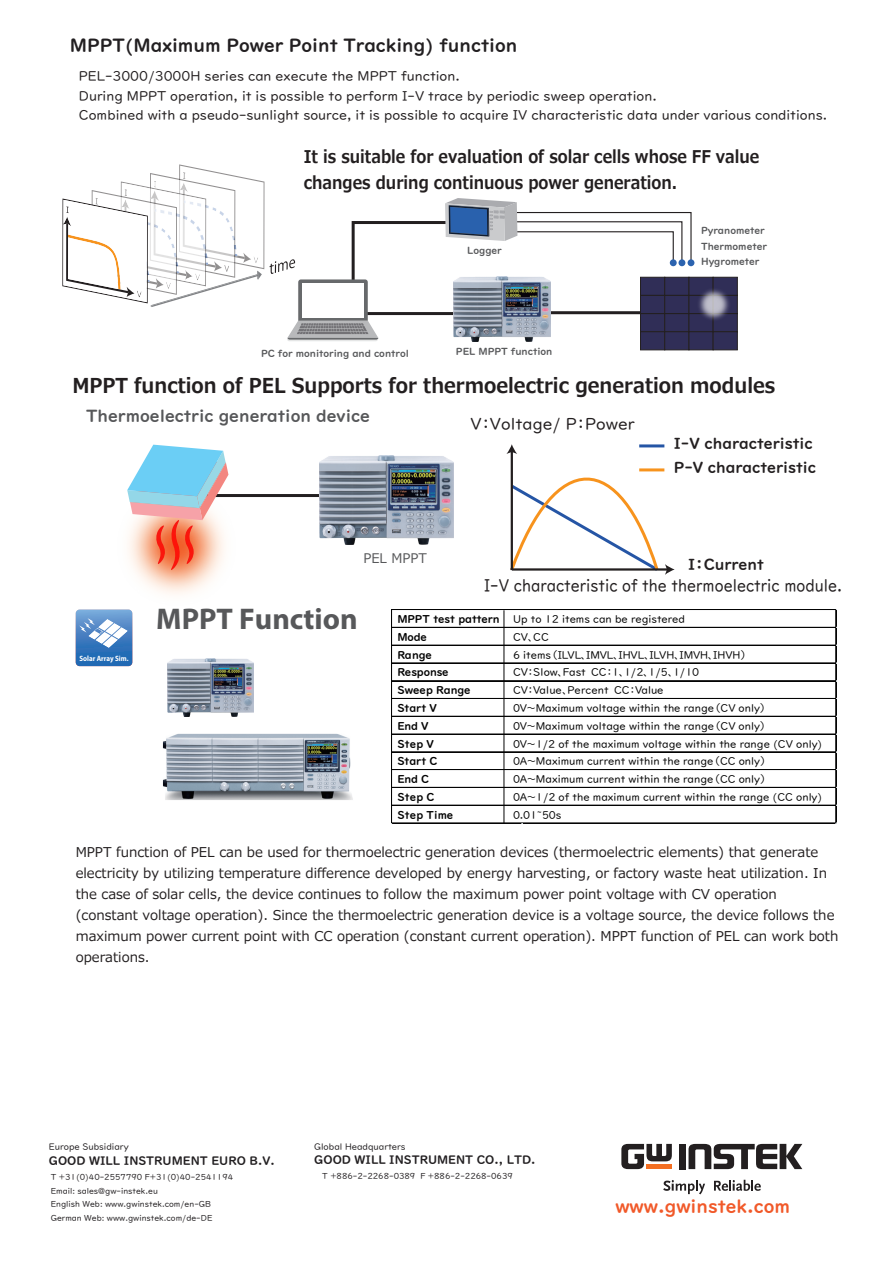
<style>
.page{position:relative;width:893px;height:1263px;background:#fff}
.page>*{position:absolute;margin:0;border:0;box-sizing:border-box;transform-origin:0 0}
.t1{font:700 30px "Myriad Pro";color:#57585a}
.t2{font:700 20.55px "Meiryo";color:#231f20;scale:.92 1}
.t3{font:18px "UD Digi Kyokasho NK B";color:#221f21}
.t4{font:18px "UD Digi Kyokasho NP B";color:#f15929}
.t5{font:700 17.55px/26.2px "Meiryo";color:#231f20;scale:.87 1}
.t6{font:17.55px "UD Digi Kyokasho NK R";color:#231f20;scale:.87 1}
.t7{font:16.5px "UD Digi Kyokasho NK B";color:#57585a}
.t8{font:16.5px "UD Digi Kyokasho NK R";color:#231f20}
.t9{font:15px/23.5px "UD Digi Kyokasho NK B";color:#231f20}
.t10{font:13.5px/21px "Meiryo";color:#231f20}
.t11{font:13.5px/19.5px "UD Digi Kyokasho NK R";color:#231f20}
.t12{font:13.35px "Meiryo";color:#57585a}
.t13{font:11.55px "UD Digi Kyokasho NP B";color:#221f21}
.t14{font:10.65px "UD Digi Kyokasho NK R";color:#030303}
.t15{font:10.65px "UD Digi Kyokasho NK B";color:#030303}
.t16{font:10.65px "UD Digi Kyokasho NK B";letter-spacing:.02em;color:#030303}
.t17{font:9.6px/15.6px "UD Digi Kyokasho NK B";color:#57585a}
.t18{font:9px "UD Digi Kyokasho NP R";color:#221f21}
.t19{font:8.25px/13.5px "UD Digi Kyokasho NP R";color:#221f21}
.t20{font:700 7.65px "Myriad Pro";color:#fff;scale:.9 1}
.s1{font-family:"UD Digi Kyokasho NK B"}
</style>
<div class="page">
<img style="left:163px;top:733px;width:190px;height:67px">
<hr style="left:207px;top:494px;width:133px;height:3px;background:#231f20">
<svg style="left:76px;top:609px;width:56px;height:57px;background:#568cc6"></svg>
<img style="left:319px;top:455px;width:134px;height:90px">
<img style="left:167px;top:659px;width:86px;height:58px">
<img style="left:92px;top:473px;width:137px;height:157px">
<hr style="left:392px;top:609px;width:444px;height:1px;background:#030303">
<hr style="left:392px;top:627px;width:444px;height:1px;background:#030303">
<hr style="left:392px;top:645px;width:444px;height:1px;background:#030303">
<hr style="left:392px;top:663px;width:444px;height:1px;background:#030303">
<hr style="left:392px;top:680px;width:444px;height:1px;background:#030303">
<hr style="left:392px;top:681px;width:444px;height:1px;background:#030303">
<hr style="left:392px;top:698px;width:444px;height:1px;background:#030303">
<hr style="left:392px;top:716px;width:444px;height:1px;background:#030303">
<hr style="left:392px;top:734px;width:444px;height:1px;background:#030303">
<hr style="left:392px;top:751px;width:444px;height:1px;background:#030303">
<hr style="left:392px;top:752px;width:444px;height:1px;background:#030303">
<hr style="left:392px;top:769px;width:444px;height:1px;background:#030303">
<hr style="left:392px;top:787px;width:444px;height:1px;background:#030303">
<hr style="left:392px;top:805px;width:444px;height:1px;background:#030303">
<hr style="left:392px;top:609px;width:1px;height:215px;background:#030303">
<hr style="left:392px;top:823px;width:444px;height:1px;background:#030303">
<hr style="left:835px;top:610px;width:1px;height:214px;background:#030303">
<hr style="left:836px;top:610px;width:1px;height:214px;background:#030303">
<svg style="left:503px;top:610px;width:20px;height:214px"></svg>
<svg style="left:506px;top:444px;width:169px;height:131px"></svg>
<svg style="left:62px;top:164px;width:202px;height:143px"></svg>
<div style="left:640px;top:331px;width:25px;height:19px;background:#302e57;border:1px solid #231f20"></div>
<img style="left:646px;top:260px;width:92px;height:91px">
<div style="left:688px;top:259px;width:6px;height:7px;background:#2c63af;border-radius:50%"></div>
<svg style="left:270px;top:198px;width:422px;height:143px"></svg>
<svg style="left:127px;top:445px;width:101px;height:125px"></svg>
<svg style="left:663px;top:1180px;width:42px;height:14px"></svg>
<svg style="left:714px;top:1180px;width:47px;height:11px"></svg>
<svg style="left:621px;top:1144px;width:51px;height:25px"></svg>
<div style="left:646px;top:1164px;width:26px;height:5px;background:#f36e21"></div>
<div style="left:679px;top:1144px;width:7px;height:25px;background:#231f20"></div>
<svg style="left:688px;top:1144px;width:114px;height:25px"></svg>
<h3 class="t3" style="left:70px;top:34px;width:449px">MPPT(Maximum Power Point Tracking) function</h3>
<p class="t11" style="left:79px;top:67px;width:750px">PEL-3000/3000H series can execute the MPPT function.<br>During MPPT operation, it is possible to perform I-V trace by periodic sweep operation.<br>Combined with a pseudo-sunlight source, it is possible to acquire IV characteristic data under various conditions.</p>
<p class="t5" style="left:304px;top:144px;width:525px">It is suitable for evaluation of solar cells whose FF value changes during continuous power generation.</p>
<p class="t17" style="left:467px;top:243px;width:36px">Logger</p>
<p class="t17" style="left:261px;top:346px;width:149px">PC for monitoring and control</p>
<p class="t17" style="left:456px;top:343px;width:98px">PEL MPPT function</p>
<p class="t17" style="left:701px;top:223px;width:67px">Pyranometer<br>Thermometer<br>Hygrometer</p>
<h2 class="t2" style="left:72px;top:371px;width:765px">MPPT function of PEL Supports for thermoelectric generation modules</h2>
<p class="t7" style="left:86px;top:406px;width:285px">Thermoelectric generation device</p>
<p class="t12" style="left:363px;top:549px;width:65px">PEL MPPT</p>
<p class="t8" style="left:470px;top:414px;width:166px">V：Voltage/ P：Power</p>
<p class="t9" style="left:674px;top:432px;width:144px">I-V characteristic<br>P-V characteristic</p>
<p class="t9" style="left:688px;top:553px;width:77px">I：Current</p>
<p class="t6" style="left:484px;top:576px;width:413px">I-V characteristic of the thermoelectric module.</p>
<p class="t20" style="left:79px;top:653px;width:56px">Solar Array Sim.</p>
<h1 class="t1" style="left:156px;top:599px;width:203px">MPPT Function</h1>
<p class="t14" style="left:397px;top:613px;width:289px"><span class="s1">MPPT test pattern</span> Up to 12 items can be registered</p>
<p class="t15" style="left:397px;top:631px;width:31px">Mode</p>
<p class="t14" style="left:513px;top:631px;width:37px">CV、CC</p>
<p class="t15" style="left:397px;top:648px;width:36px">Range</p>
<p class="t14" style="left:513px;top:649px;width:235px">6 items（ILVL、IMVL、IHVL、ILVH、IMVH、IHVH）</p>
<p class="t15" style="left:397px;top:666px;width:53px">Response</p>
<p class="t14" style="left:513px;top:666px;width:188px">CV：Slow、Fast CC：1、1/2、1/5、1/10</p>
<p class="t15" style="left:397px;top:684px;width:75px">Sweep Range</p>
<p class="t14" style="left:513px;top:684px;width:152px">CV：Value、Percent CC：Value</p>
<p class="t15" style="left:397px;top:702px;width:41px">Start V</p>
<p class="t14" style="left:513px;top:702px;width:255px">0V～Maximum voltage within the range（CV only）</p>
<p class="t15" style="left:397px;top:719px;width:33px">End V</p>
<p class="t14" style="left:513px;top:720px;width:255px">0V～Maximum voltage within the range（CV only）</p>
<p class="t15" style="left:397px;top:737px;width:38px">Step V</p>
<p class="t14" style="left:513px;top:737px;width:311px">0V～1/2 of the maximum voltage within the range (CV only)</p>
<p class="t15" style="left:397px;top:755px;width:41px">Start C</p>
<p class="t14" style="left:513px;top:755px;width:255px">0A～Maximum current within the range（CC only）</p>
<p class="t15" style="left:397px;top:773px;width:33px">End C</p>
<p class="t14" style="left:513px;top:773px;width:255px">0A～Maximum current within the range（CC only）</p>
<p class="t15" style="left:397px;top:791px;width:39px">Step C</p>
<p class="t14" style="left:513px;top:791px;width:311px">0A～1/2 of the maximum current within the range (CC only)</p>
<p class="t16" style="left:397px;top:808px;width:57px">Step Time</p>
<p class="t14" style="left:513px;top:809px;width:50px">0.01~50s</p>
<p class="t10" style="left:76px;top:842px;width:764px">MPPT function of PEL can be used for thermoelectric generation devices (thermoelectric elements) that generate electricity by utilizing temperature difference developed by energy harvesting, or factory waste heat utilization. In the case of solar cells, the device continues to follow the maximum power point voltage with CV operation (constant voltage operation). Since the thermoelectric generation device is a voltage source, the device follows the maximum power current point with CC operation (constant current operation). MPPT function of PEL can work both operations.</p>
<p class="t18" style="left:49px;top:1141px;width:81px">Europe Subsidiary</p>
<p class="t13" style="left:49px;top:1154px;width:227px">GOOD WILL INSTRUMENT EURO B.V.</p>
<p class="t19" style="left:51px;top:1170px;width:184px">T +31(0)40-2557790 F+31(0)40-2541194</p>
<p class="t19" style="left:51px;top:1184px;width:163px">Email: sales@gw-instek.eu<br>English Web: www.gwinstek.com/en-GB<br>German Web: www.gwinstek.com/de-DE</p>
<p class="t18" style="left:314px;top:1141px;width:93px">Global Headquarters</p>
<p class="t19" style="left:322px;top:1169px;width:192px">T +886-2-2268-0389 F +886-2-2268-0639</p>
<p class="t13" style="left:314px;top:1153px;width:223px">GOOD WILL INSTRUMENT CO., LTD.</p>
<h3 class="t4" style="left:615px;top:1196px;width:176px">www.gwinstek.com</h3>
</div>
